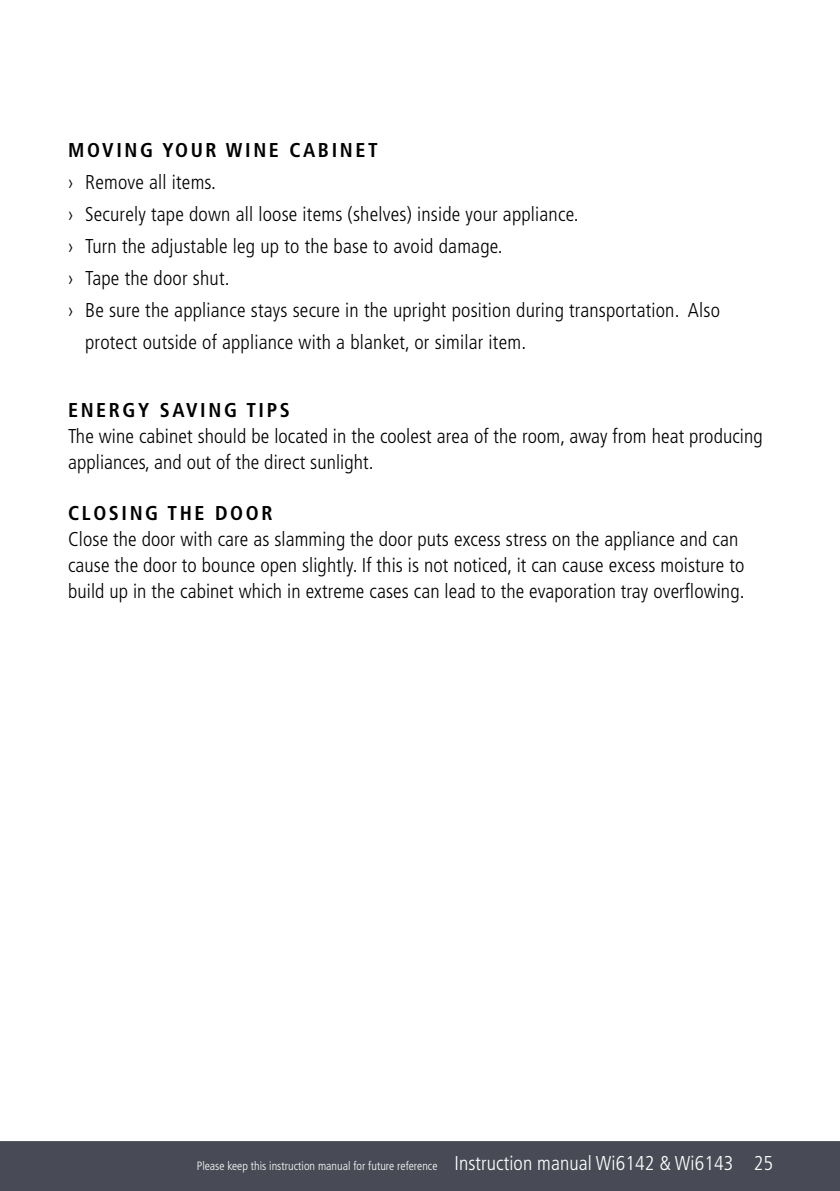
<style>
.page{position:relative;width:840px;height:1191px;background:#fff}
.page>*{position:absolute;margin:0;border:0;box-sizing:border-box;transform-origin:0 0}
.t1{font:300 condensed 20px/26px "Frutiger";letter-spacing:.005em;color:#000}
.t2{font:700 condensed 20px "Frutiger";letter-spacing:.13em;color:#000}
.t3{font:300 condensed 12px "Frutiger";color:#fff}
.s1{font-size:20px}
</style>
<div class="page">
<div style="left:0;top:1141px;width:839px;height:50px;background:#484b55"></div>
<p class="t2" style="left:68px;top:142px;width:311px">MOVING YOUR WINE CABINET</p>
<p class="t1" style="left:68px;top:170px;width:149px">› Remove all items.</p>
<p class="t1" style="left:68px;top:202px;width:511px">› Securely tape down all loose items (shelves) inside your appliance.</p>
<p class="t1" style="left:68px;top:234px;width:436px">› Turn the adjustable leg up to the base to avoid damage.</p>
<p class="t1" style="left:68px;top:266px;width:163px">› Tape the door shut.</p>
<p class="t1" style="left:68px;top:298px;width:653px">› Be sure the appliance stays secure in the upright position during transportation. Also</p>
<p class="t1" style="left:85px;top:330px;width:442px">protect outside of appliance with a blanket, or similar item.</p>
<p class="t2" style="left:68px;top:402px;width:223px">ENERGY SAVING TIPS</p>
<p class="t1" style="left:68px;top:424px;width:695px">The wine cabinet should be located in the coolest area of the room, away from heat producing appliances, and out of the direct sunlight.</p>
<p class="t2" style="left:68px;top:505px;width:206px">CLOSING THE DOOR</p>
<p class="t1" style="left:68px;top:527px;width:677px">Close the door with care as slamming the door puts excess stress on the appliance and can cause the door to bounce open slightly. If this is not noticed, it can cause excess moisture to build up in the cabinet which in extreme cases can lead to the evaporation tray overflowing.</p>
<p class="t3" style="left:197px;top:1161px;width:577px">Please keep this instruction manual for future reference <span class="s1">Instruction manual Wi6142 &amp; Wi6143 25</span></p>
</div>
